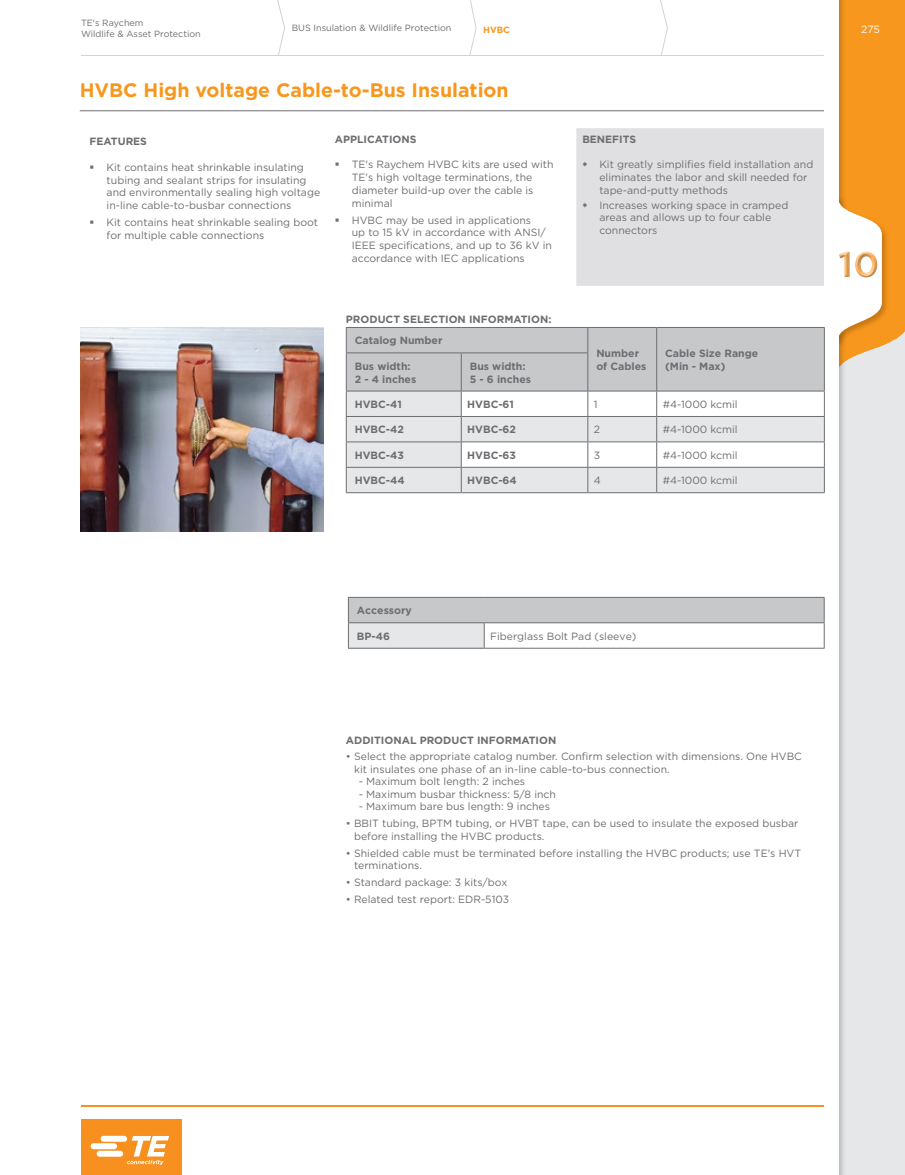
<style>
.page{position:relative;width:905px;height:1175px;background:#fff}
.page>*{position:absolute;margin:0;border:0;box-sizing:border-box;transform-origin:0 0}
.t1{font:700 19.5px "Gotham";color:#f8971d}
.t2{font:10.5px/12.8px "Gotham";color:#6d6e71}
.t3{font:700 10.5px/12.8px "Gotham";color:#6d6e71}
.t4{font:10.5px "Gotham";color:#fff}
.t5{font:9px/10.8px "Gotham";color:#6d6e71}
.t6{font:700 9px "Gotham";color:#f8971d}
</style>
<div class="page">
<div style="left:837px;top:0;width:67px;height:1174px;background:#e6e7e8"></div>
<div style="left:846px;top:0;width:58px;height:343px;background:#f8971d"></div>
<img style="left:838px;top:492px;width:6px;height:682px">
<img style="left:838px;top:0;width:8px;height:128px">
<div style="left:752px;top:0;width:86px;height:1174px;background:#fff"></div>
<hr style="left:81px;top:55px;width:743px;height:1px;background:#d1d3d4">
<svg style="left:277px;top:0;width:8px;height:55px"></svg>
<svg style="left:469px;top:0;width:8px;height:55px"></svg>
<svg style="left:660px;top:0;width:8px;height:55px"></svg>
<hr style="left:81px;top:1105px;width:743px;height:1px;background:#f7901e">
<div style="left:81px;top:1119px;width:100px;height:55px;background:#f7901e"></div>
<svg style="left:91px;top:1135px;width:78px;height:30px"></svg>
<hr style="left:80px;top:110px;width:743px;height:1px;background:#6d6e71">
<img style="left:81px;top:327px;width:242px;height:204px">
<hr style="left:346px;top:492px;width:115px;height:1px;background:#6d6e71">
<hr style="left:461px;top:492px;width:127px;height:1px;background:#6d6e71">
<hr style="left:588px;top:492px;width:68px;height:1px;background:#6d6e71">
<hr style="left:656px;top:492px;width:168px;height:1px;background:#6d6e71">
<div style="left:348px;top:597px;width:476px;height:26px;background:#c7c8ca"></div>
<div style="left:348px;top:623px;width:136px;height:25px;background:#e6e7e8"></div>
<hr style="left:348px;top:648px;width:136px;height:1px;background:#6d6e71">
<hr style="left:484px;top:648px;width:340px;height:1px;background:#6d6e71">
<svg style="left:484px;top:623px;width:1px;height:25px"></svg>
<hr style="left:348px;top:597px;width:136px;height:1px;background:#6d6e71">
<svg style="left:348px;top:598px;width:1px;height:50px"></svg>
<hr style="left:484px;top:597px;width:340px;height:1px;background:#6d6e71">
<hr style="left:348px;top:622px;width:136px;height:1px;background:#6d6e71">
<hr style="left:484px;top:622px;width:340px;height:1px;background:#6d6e71">
<svg style="left:823px;top:598px;width:1px;height:50px"></svg>
<svg style="left:346px;top:128px;width:543px;height:364px"></svg>
<p class="t5" style="left:81px;top:17px;width:121px">TE's Raychem<br>Wildlife &amp; Asset Protection</p>
<p class="t5" style="left:292px;top:23px;width:161px">BUS Insulation &amp; Wildlife Protection</p>
<p class="t6" style="left:483px;top:24px;width:28px">HVBC</p>
<h1 class="t1" style="left:80px;top:77px;width:430px">HVBC High voltage Cable-to-Bus Insulation</h1>
<p class="t3" style="left:90px;top:135px;width:59px">FEATURES</p>
<p class="t3" style="left:335px;top:132px;width:83px">APPLICATIONS</p>
<p class="t3" style="left:582px;top:132px;width:55px">BENEFITS</p>
<p class="t2" style="left:107px;top:160px;width:215px">Kit contains heat shrinkable insulating tubing and sealant strips for insulating and environmentally sealing high voltage in-line cable-to-busbar connections</p>
<p class="t2" style="left:107px;top:216px;width:213px">Kit contains heat shrinkable sealing boot for multiple cable connections</p>
<p class="t2" style="left:599px;top:158px;width:215px">Kit greatly simplifies field installation and eliminates the labor and skill needed for tape-and-putty methods</p>
<p class="t2" style="left:599px;top:198px;width:190px">Increases working space in cramped areas and allows up to four cable connectors</p>
<p class="t2" style="left:352px;top:158px;width:203px">TE's Raychem HVBC kits are used with<br>TE's high voltage terminations, the diameter build-up over the cable is minimal</p>
<p class="t2" style="left:352px;top:213px;width:202px">HVBC may be used in applications<br>up to 15 kV in accordance with ANSI/ IEEE specifications, and up to 36 kV in accordance with IEC applications</p>
<p class="t3" style="left:346px;top:312px;width:207px">PRODUCT SELECTION INFORMATION:</p>
<p class="t3" style="left:355px;top:334px;width:89px">Catalog Number</p>
<p class="t3" style="left:596px;top:347px;width:52px">Number of Cables</p>
<p class="t3" style="left:665px;top:347px;width:95px">Cable Size Range</p>
<p class="t3" style="left:355px;top:359px;width:57px">Bus width:</p>
<p class="t3" style="left:665px;top:360px;width:62px">(Min - Max)</p>
<p class="t3" style="left:355px;top:372px;width:63px">2 - 4 inches</p>
<p class="t3" style="left:470px;top:359px;width:63px">Bus width:<br>5 - 6 inches</p>
<p class="t3" style="left:355px;top:398px;width:49px">HVBC-41</p>
<p class="t3" style="left:467px;top:398px;width:48px">HVBC-61</p>
<p class="t2" style="left:594px;top:397px;width:5px">1</p>
<p class="t2" style="left:662px;top:397px;width:77px">#4-1000 kcmil</p>
<p class="t3" style="left:355px;top:423px;width:51px">HVBC-42</p>
<p class="t3" style="left:467px;top:423px;width:50px">HVBC-62</p>
<p class="t2" style="left:594px;top:423px;width:8px">2</p>
<p class="t2" style="left:662px;top:423px;width:77px">#4-1000 kcmil</p>
<p class="t3" style="left:355px;top:448px;width:51px">HVBC-43</p>
<p class="t3" style="left:467px;top:448px;width:50px">HVBC-63</p>
<p class="t2" style="left:594px;top:448px;width:8px">3</p>
<p class="t2" style="left:662px;top:448px;width:77px">#4-1000 kcmil</p>
<p class="t3" style="left:355px;top:474px;width:51px">HVBC-44</p>
<p class="t3" style="left:467px;top:474px;width:51px">HVBC-64</p>
<p class="t2" style="left:594px;top:474px;width:9px">4</p>
<p class="t2" style="left:662px;top:474px;width:77px">#4-1000 kcmil</p>
<p class="t3" style="left:357px;top:604px;width:56px">Accessory</p>
<p class="t3" style="left:357px;top:629px;width:35px">BP-46</p>
<p class="t2" style="left:490px;top:629px;width:148px">Fiberglass Bolt Pad (sleeve)</p>
<p class="t3" style="left:346px;top:733px;width:212px">ADDITIONAL PRODUCT INFORMATION</p>
<p class="t2" style="left:354px;top:749px;width:449px;text-indent:-8px">• Select the appropriate catalog number. Confirm selection with dimensions. One HVBC kit insulates one phase of an in-line cable-to-bus connection.</p>
<p class="t2" style="left:358px;top:774px;width:168px">- Maximum bolt length: 2 inches</p>
<p class="t2" style="left:358px;top:787px;width:199px">- Maximum busbar thickness: 5/8 inch</p>
<p class="t2" style="left:358px;top:800px;width:193px">- Maximum bare bus length: 9 inches</p>
<p class="t2" style="left:354px;top:817px;width:446px;text-indent:-8px">• BBIT tubing, BPTM tubing, or HVBT tape, can be used to insulate the exposed busbar before installing the HVBC products.</p>
<p class="t2" style="left:354px;top:846px;width:449px;text-indent:-8px">• Shielded cable must be terminated before installing the HVBC products; use TE's HVT terminations.</p>
<p class="t2" style="left:346px;top:875px;width:163px">• Standard package: 3 kits/box</p>
<p class="t2" style="left:346px;top:892px;width:165px">• Related test report: EDR-5103</p>
<p class="t4" style="left:861px;top:23px;width:20px">275</p>
</div>
